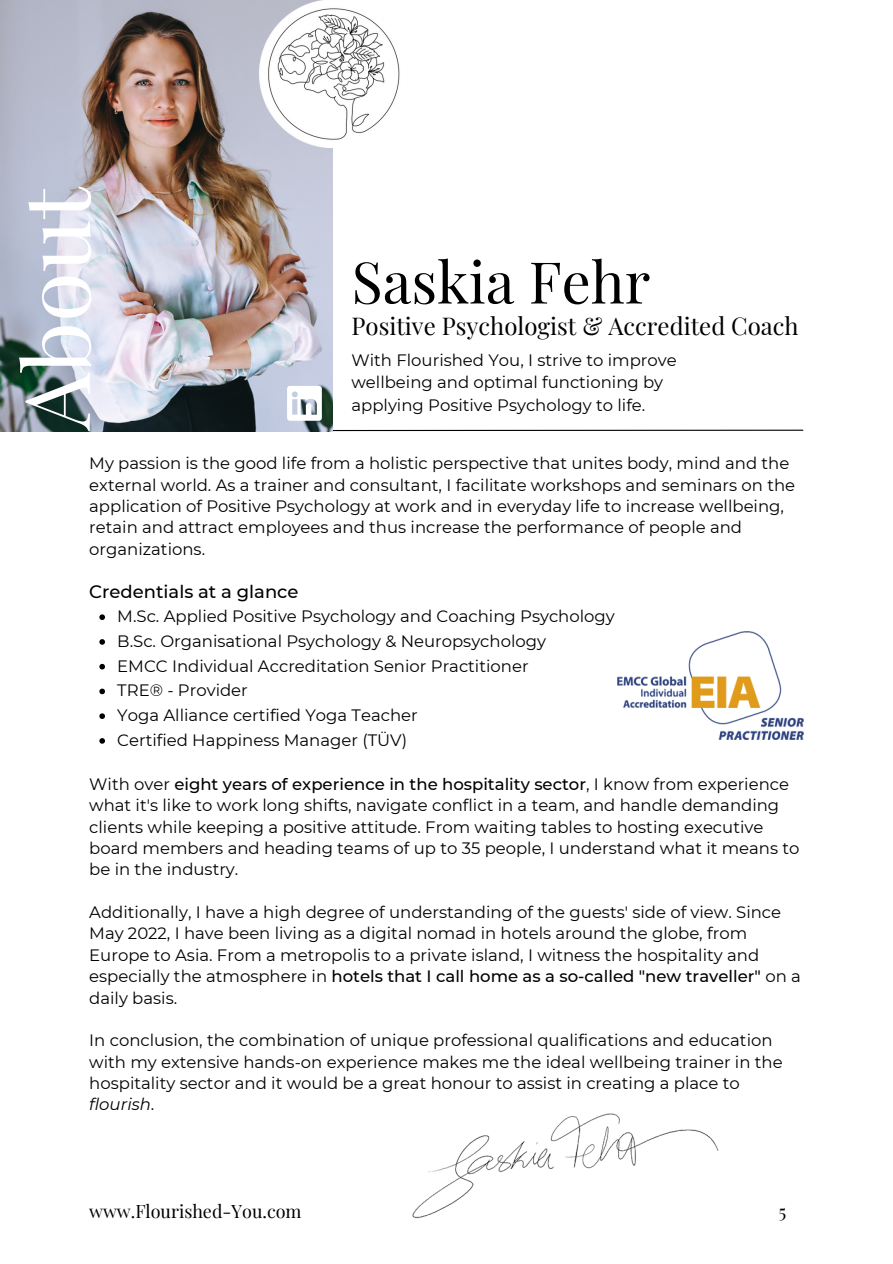
<style>
.page{position:relative;width:893px;height:1264px;background:#fff}
.page>*{position:absolute;margin:0;border:0;box-sizing:border-box;transform-origin:0 0}
.t1{font:90.75px "Playfair Display";color:#fff}
.t2{font:57.6px "Playfair Display";color:#000}
.t3{font:24px "Playfair Display";color:#000}
.t4{font:18px "Playfair Display";color:#000}
.t5{font:500 18px "Montserrat";color:#000}
.t6{font:16.5px/21.3px "Montserrat";color:#000}
.s1{font-weight:500}
.s2{font-style:italic}
</style>
<div class="page">
<svg style="left:0;top:429px;width:803px;height:3px"></svg>
<svg style="left:99px;top:614px;width:6px;height:6px"></svg>
<svg style="left:99px;top:639px;width:6px;height:5px"></svg>
<svg style="left:99px;top:664px;width:6px;height:5px"></svg>
<svg style="left:99px;top:688px;width:6px;height:6px"></svg>
<svg style="left:99px;top:713px;width:6px;height:6px"></svg>
<svg style="left:99px;top:738px;width:6px;height:5px"></svg>
<img style="left:617px;top:631px;width:186px;height:108px">
<img style="left:412px;top:1113px;width:307px;height:106px">
<img style="left:0;top:0;width:333px;height:431px">
<img style="left:259px;top:0;width:141px;height:148px">
<svg style="left:287px;top:386px;width:35px;height:35px"></svg>
<h1 class="t1" style="left:-8px;top:430px;width:245px;rotate:-90deg">About</h1>
<h2 class="t2" style="left:351px;top:241px;width:300px">Saskia Fehr</h2>
<h3 class="t3" style="left:351px;top:309px;width:448px">Positive Psychologist &amp; Accredited Coach</h3>
<p class="t6" style="left:351px;top:348px;width:327px;line-height:22.5px">With Flourished You, I strive to improve wellbeing and optimal functioning by applying Positive Psychology to life.</p>
<p class="t6" style="left:89px;top:453px;width:707px">My passion is the good life from a holistic perspective that unites body, mind and the external world. As a trainer and consultant, I facilitate workshops and seminars on the application of Positive Psychology at work and in everyday life to increase wellbeing, retain and attract employees and thus increase the performance of people and organizations.</p>
<p class="t5" style="left:89px;top:580px;width:211px">Credentials at a glance</p>
<p class="t6" style="left:117px;top:604px;width:499px;line-height:24.8px">M.Sc. Applied Positive Psychology and Coaching Psychology B.Sc. Organisational Psychology &amp; Neuropsychology<br>EMCC Individual Accreditation Senior Practitioner<br>TRE® - Provider<br>Yoga Alliance certified Yoga Teacher<br>Certified Happiness Manager (TÜV)</p>
<p class="t6" style="left:89px;top:773px;width:711px">With over <span class="s1">eight years of experience in the hospitality sector</span>, I know from experience what it's like to work long shifts, navigate conflict in a team, and handle demanding clients while keeping a positive attitude. From waiting tables to hosting executive board members and heading teams of up to 35 people, I understand what it means to be in the industry.</p>
<p class="t6" style="left:89px;top:901px;width:713px">Additionally, I have a high degree of understanding of the guests' side of view. Since May 2022, I have been living as a digital nomad in hotels around the globe, from Europe to Asia. From a metropolis to a private island, I witness the hospitality and especially the atmosphere in <span class="s1">hotels that I call home as a so-called "new traveller"</span> on a daily basis.</p>
<p class="t6" style="left:89px;top:1029px;width:695px">In conclusion, the combination of unique professional qualifications and education with my extensive hands-on experience makes me the ideal wellbeing trainer in the hospitality sector and it would be a great honour to assist in creating a place to <span class="s2">flourish</span>.</p>
<p class="t4" style="left:89px;top:1198px;width:214px">www.Flourished-You.com</p>
<p class="t4" style="left:778px;top:1198px;width:9px">5</p>
</div>
